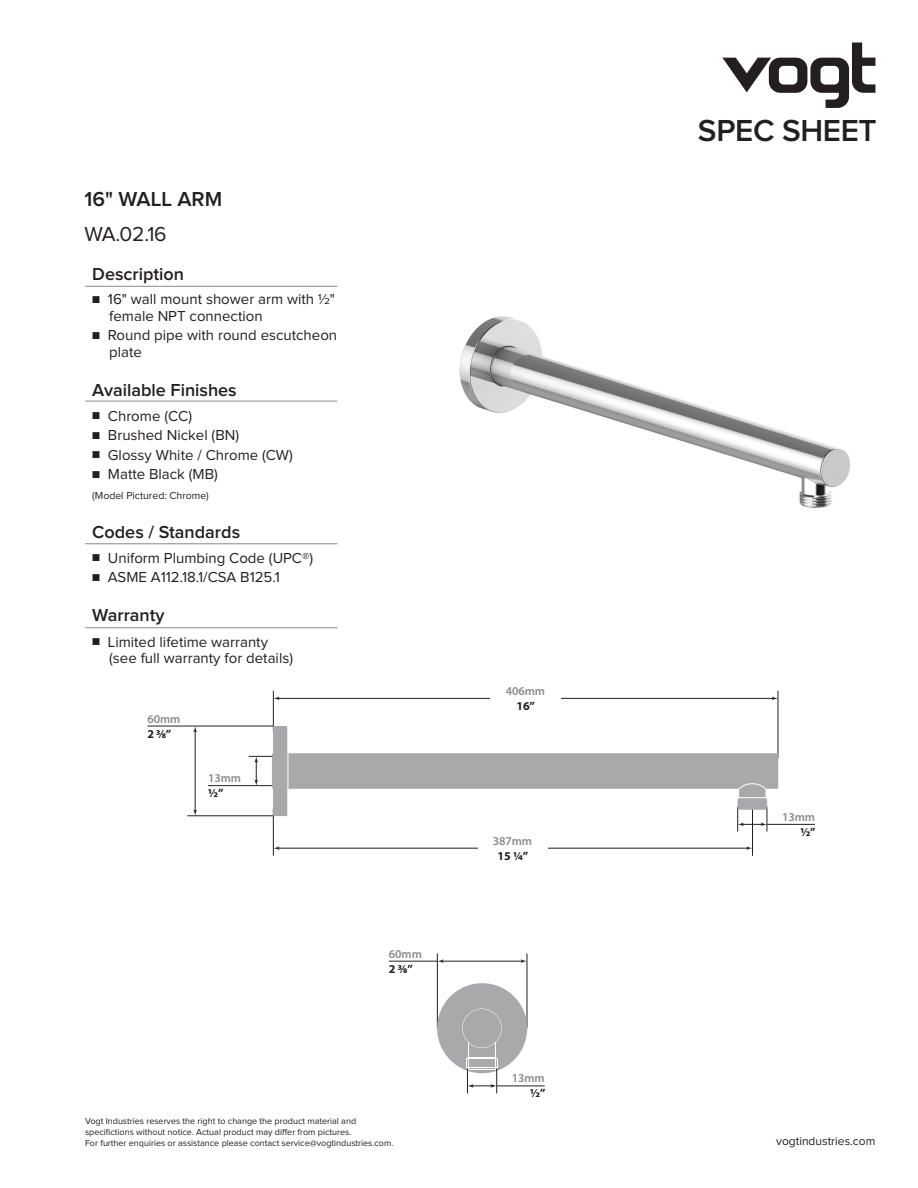
<style>
.page{position:relative;width:918px;height:1188px;background:#fff}
.page>*{position:absolute;margin:0;border:0;box-sizing:border-box;transform-origin:0 0}
.t1{font:600 31.5px "Proxima Nova";letter-spacing:-.01em;color:#231f20}
.t2{font:600 21px "Proxima Nova";color:#231f20}
.t3{font:21px "Proxima Nova";color:#231f20}
.t4{font:600 18px "Proxima Nova";color:#231f20}
.t5{font:15px "Proxima Nova";color:#231f20}
.t6{font:700 12px "Myriad Pro";color:#231f20}
.t7{font:600 12px "Myriad Pro";letter-spacing:-.01em;color:#8a8a8e}
.t8{font:12px "Proxima Nova";color:#231f20}
.t9{font:10.5px "Proxima Nova";color:#231f20}
.t10{font:9px "Proxima Nova";color:#231f20}
.s1{font-size:12px}
</style>
<div class="page">
<svg style="left:722px;top:43px;width:153px;height:65px"></svg>
<img style="left:459px;top:316px;width:391px;height:192px">
<hr style="left:208px;top:785px;width:66px;height:1px;background:#231f20">
<hr style="left:187px;top:816px;width:87px;height:1px;background:#231f20">
<hr style="left:147px;top:726px;width:127px;height:1px;background:#231f20">
<hr style="left:389px;top:961px;width:48px;height:1px;background:#231f20">
<hr style="left:273px;top:691px;width:1px;height:41px;background:#231f20">
<hr style="left:437px;top:953px;width:1px;height:75px;background:#231f20">
<hr style="left:273px;top:808px;width:1px;height:48px;background:#231f20">
<hr style="left:778px;top:691px;width:1px;height:67px;background:#231f20">
<hr style="left:527px;top:953px;width:1px;height:75px;background:#231f20">
<hr style="left:752px;top:779px;width:1px;height:77px;background:#231f20">
<svg style="left:272px;top:726px;width:506px;height:90px"></svg>
<hr style="left:277px;top:698px;width:497px;height:1px;background:#231f20">
<hr style="left:441px;top:961px;width:81px;height:1px;background:#231f20">
<hr style="left:195px;top:731px;width:1px;height:81px;background:#231f20">
<hr style="left:277px;top:848px;width:471px;height:1px;background:#231f20">
<div style="left:490px;top:683px;width:70px;height:32px;background:#fff"></div>
<div style="left:478px;top:832px;width:70px;height:32px;background:#fff"></div>
<div style="left:437px;top:983px;width:90px;height:90px;background:#a9a8aa;border-radius:50%"></div>
<hr style="left:767px;top:824px;width:48px;height:1px;background:#231f20">
<hr style="left:497px;top:1086px;width:48px;height:1px;background:#231f20">
<svg style="left:438px;top:959px;width:6px;height:4px"></svg>
<svg style="left:521px;top:959px;width:6px;height:4px"></svg>
<svg style="left:462px;top:1009px;width:40px;height:84px"></svg>
<svg style="left:193px;top:726px;width:4px;height:6px"></svg>
<svg style="left:249px;top:756px;width:25px;height:30px"></svg>
<svg style="left:193px;top:810px;width:4px;height:6px"></svg>
<svg style="left:274px;top:697px;width:6px;height:3px"></svg>
<svg style="left:274px;top:846px;width:6px;height:4px"></svg>
<svg style="left:772px;top:697px;width:6px;height:3px"></svg>
<svg style="left:737px;top:807px;width:31px;height:25px"></svg>
<svg style="left:746px;top:846px;width:6px;height:4px"></svg>
<svg style="left:735px;top:783px;width:35px;height:14px"></svg>
<hr style="left:737px;top:797px;width:34px;height:1px;background:#fff">
<hr style="left:288px;top:721px;width:1px;height:101px;background:#fff">
<hr style="left:85px;top:286px;width:252px;height:1px;background:#8a8a8e">
<hr style="left:85px;top:401px;width:252px;height:1px;background:#8a8a8e">
<hr style="left:85px;top:543px;width:252px;height:1px;background:#8a8a8e">
<hr style="left:85px;top:627px;width:252px;height:1px;background:#8a8a8e">
<p class="t2" style="left:85px;top:190px;width:139px">16" WALL ARM</p>
<p class="t3" style="left:85px;top:224px;width:84px">WA.02.16</p>
<p class="t4" style="left:92px;top:266px;width:93px">Description</p>
<p class="t5" style="left:92px;top:293px;width:244px"><span class="s1">■</span> 16" wall mount shower arm with 1/2"</p>
<p class="t5" style="left:109px;top:309px;width:155px">female NPT connection</p>
<p class="t5" style="left:92px;top:329px;width:246px"><span class="s1">■</span> Round pipe with round escutcheon</p>
<p class="t5" style="left:109px;top:345px;width:34px">plate</p>
<p class="t4" style="left:92px;top:381px;width:146px">Available Finishes</p>
<p class="t5" style="left:92px;top:409px;width:101px"><span class="s1">■</span> Chrome (CC)</p>
<p class="t5" style="left:92px;top:429px;width:148px"><span class="s1">■</span> Brushed Nickel (BN)</p>
<p class="t5" style="left:92px;top:448px;width:202px"><span class="s1">■</span> Glossy White / Chrome (CW)</p>
<p class="t5" style="left:92px;top:468px;width:127px"><span class="s1">■</span> Matte Black (MB)</p>
<p class="t9" style="left:92px;top:491px;width:118px">(Model Pictured: Chrome)</p>
<p class="t4" style="left:92px;top:523px;width:149px">Codes / Standards</p>
<p class="t5" style="left:92px;top:551px;width:223px"><span class="s1">■</span> Uniform Plumbing Code (UPC®)</p>
<p class="t5" style="left:92px;top:571px;width:189px"><span class="s1">■</span> ASME A112.18.1/CSA B125.1</p>
<p class="t4" style="left:92px;top:607px;width:74px">Warranty</p>
<p class="t5" style="left:92px;top:635px;width:177px"><span class="s1">■</span> Limited lifetime warranty</p>
<p class="t5" style="left:109px;top:651px;width:185px">(see full warranty for details)</p>
<p class="t7" style="left:147px;top:711px;width:34px">60mm</p>
<p class="t6" style="left:147px;top:726px;width:25px">2 3/8”</p>
<p class="t7" style="left:208px;top:770px;width:34px">13mm</p>
<p class="t6" style="left:208px;top:785px;width:17px">1/2”</p>
<p class="t7" style="left:389px;top:946px;width:34px">60mm</p>
<p class="t6" style="left:389px;top:961px;width:25px">2 3/8”</p>
<p class="t10" style="left:85px;top:1117px;width:273px">Vogt Industries reserves the right to change the product material and</p>
<p class="t10" style="left:85px;top:1128px;width:268px">specifictions without notice. Actual product may differ from pictures.</p>
<p class="t10" style="left:85px;top:1139px;width:310px">For further enquiries or assistance please contact service@vogtindustries.com.</p>
<p class="t7" style="left:506px;top:684px;width:41px">406mm</p>
<p class="t6" style="left:516px;top:698px;width:20px">16”</p>
<p class="t7" style="left:493px;top:833px;width:41px">387mm</p>
<p class="t6" style="left:498px;top:848px;width:32px">15 1/4”</p>
<p class="t7" style="left:512px;top:1070px;width:34px">13mm</p>
<p class="t6" style="left:530px;top:1085px;width:17px">1/2”</p>
<p class="t1" style="left:698px;top:116px;width:180px">SPEC SHEET</p>
<p class="t7" style="left:782px;top:809px;width:34px">13mm</p>
<p class="t6" style="left:800px;top:824px;width:17px">1/2”</p>
<p class="t8" style="left:776px;top:1136px;width:101px">vogtindustries.com</p>
</div>
